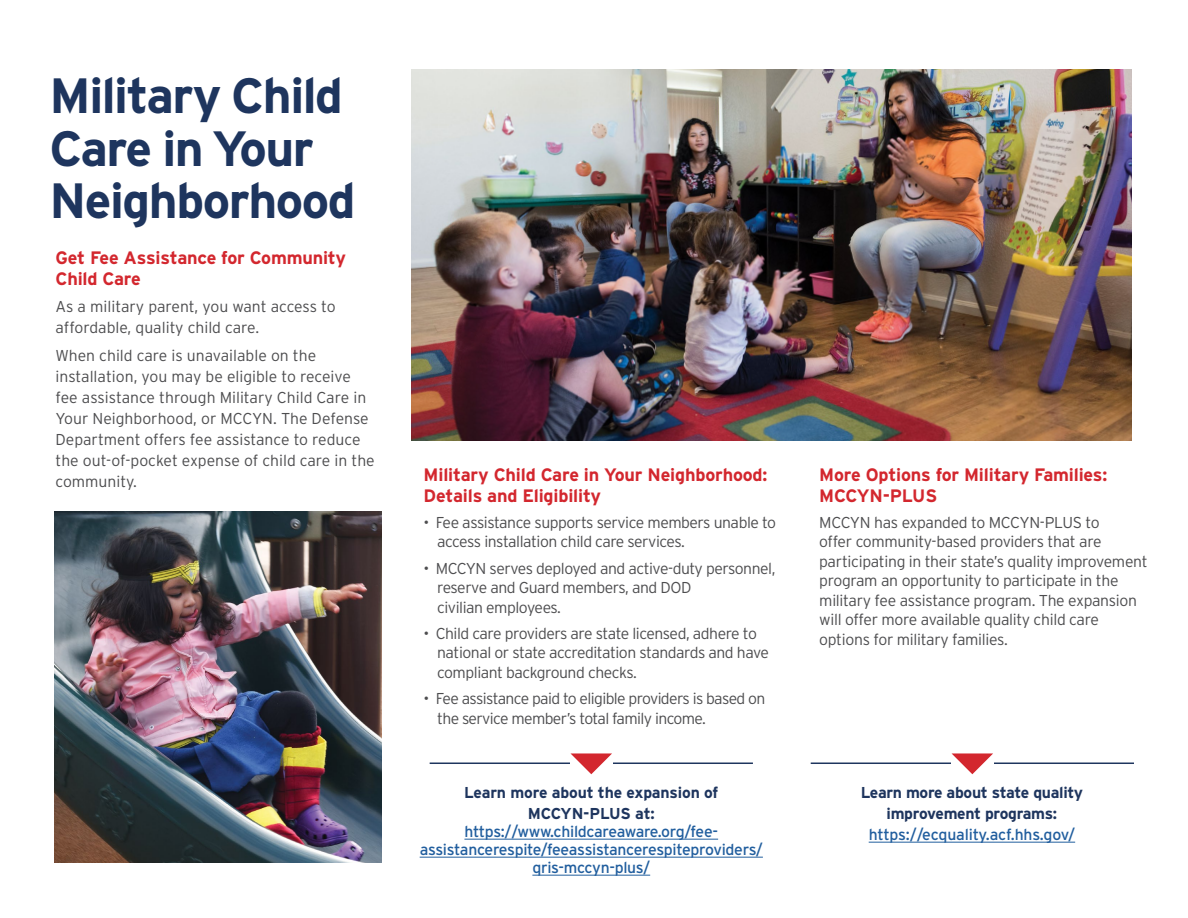
<style>
.page{position:relative;width:1188px;height:918px;background:#fff}
.page>*{position:absolute;margin:0;border:0;box-sizing:border-box;transform-origin:0 0}
.t1{font:700 49.5px/52.5px "Interstate";letter-spacing:-.03em;color:#1e355e}
.t2{font:700 18px/21px "Interstate";letter-spacing:-.01em;color:#d3272e}
.t3{font:300 15.75px/19.5px "Interstate";letter-spacing:-.025em;color:#4d4d4f}
.t4{font:300 15.75px/21px "Interstate";color:#4d4d4f}
.t5{font:700 15.75px/21px "Interstate";letter-spacing:-.02em;color:#1e355e;text-align:center}
.t6{font:15.75px/18px "Interstate";letter-spacing:-.02em;color:#215e9e;text-align:center}
.s1{font-weight:400;color:#215e9e}
</style>
<div class="page">
<img style="left:54px;top:512px;width:327px;height:350px">
<img style="left:411px;top:69px;width:721px;height:371px">
<hr style="left:869px;top:842px;width:206px;height:1px;background:#215e9e">
<hr style="left:464px;top:839px;width:254px;height:1px;background:#215e9e">
<hr style="left:420px;top:857px;width:343px;height:1px;background:#215e9e">
<hr style="left:532px;top:875px;width:118px;height:1px;background:#215e9e">
<hr style="left:430px;top:763px;width:323px;height:1px;background:#1e355e">
<div style="left:570px;top:752px;width:43px;height:24px;background:#fff"></div>
<svg style="left:571px;top:753px;width:41px;height:21px"></svg>
<hr style="left:811px;top:763px;width:323px;height:1px;background:#1e355e">
<div style="left:951px;top:752px;width:43px;height:24px;background:#fff"></div>
<svg style="left:952px;top:753px;width:41px;height:21px"></svg>
<h1 class="t1" style="left:50px;top:69px;width:308px">Military Child<br>Care in Your<br>Neighborhood</h1>
<h2 class="t2" style="left:56px;top:247px;width:292px">Get Fee Assistance for Community<br>Child Care</h2>
<p class="t4" style="left:56px;top:296px;width:282px">As a military parent, you want access to affordable, quality child care.</p>
<p class="t4" style="left:56px;top:345px;width:321px">When child care is unavailable on the installation, you may be eligible to receive fee assistance through Military Child Care in Your Neighborhood, or MCCYN. The Defense Department offers fee assistance to reduce the out-of-pocket expense of child care in the community.</p>
<h2 class="t2" style="left:424px;top:464px;width:345px">Military Child Care in Your Neighborhood:<br>Details and Eligibility</h2>
<p class="t3" style="left:437px;top:512px;width:340px;text-indent:-13px">• Fee assistance supports service members unable to access installation child care services.</p>
<p class="t3" style="left:437px;top:558px;width:340px;text-indent:-13px">• MCCYN serves deployed and active-duty personnel, reserve and Guard members, and DOD<br>civilian employees.</p>
<p class="t3" style="left:437px;top:623px;width:333px;text-indent:-13px">• Child care providers are state licensed, adhere to national or state accreditation standards and have compliant background checks.</p>
<p class="t3" style="left:437px;top:689px;width:330px;text-indent:-14px">• Fee assistance paid to eligible providers is based on the service member’s total family income.</p>
<p class="t5" style="left:464px;top:782px;width:256px">Learn more about the expansion of<br>MCCYN-PLUS at:</p>
<p class="t6" style="left:420px;top:822px;width:345px">https://www.childcareaware.org/fee&shy;assistancerespite/feeassistancerespiteproviders/ qris-mccyn-plus/</p>
<h2 class="t2" style="left:819px;top:464px;width:290px">More Options for Military Families:<br>MCCYN-PLUS</h2>
<p class="t3" style="left:819px;top:512px;width:330px">MCCYN has expanded to MCCYN-PLUS to<br>offer community-based providers that are participating in their state’s quality improvement program an opportunity to participate in the military fee assistance program. The expansion will offer more available quality child care options for military families.</p>
<p class="t5" style="left:861px;top:782px;width:224px">Learn more about state quality improvement programs: <span class="s1">https://ecquality.acf.hhs.gov/</span></p>
</div>
